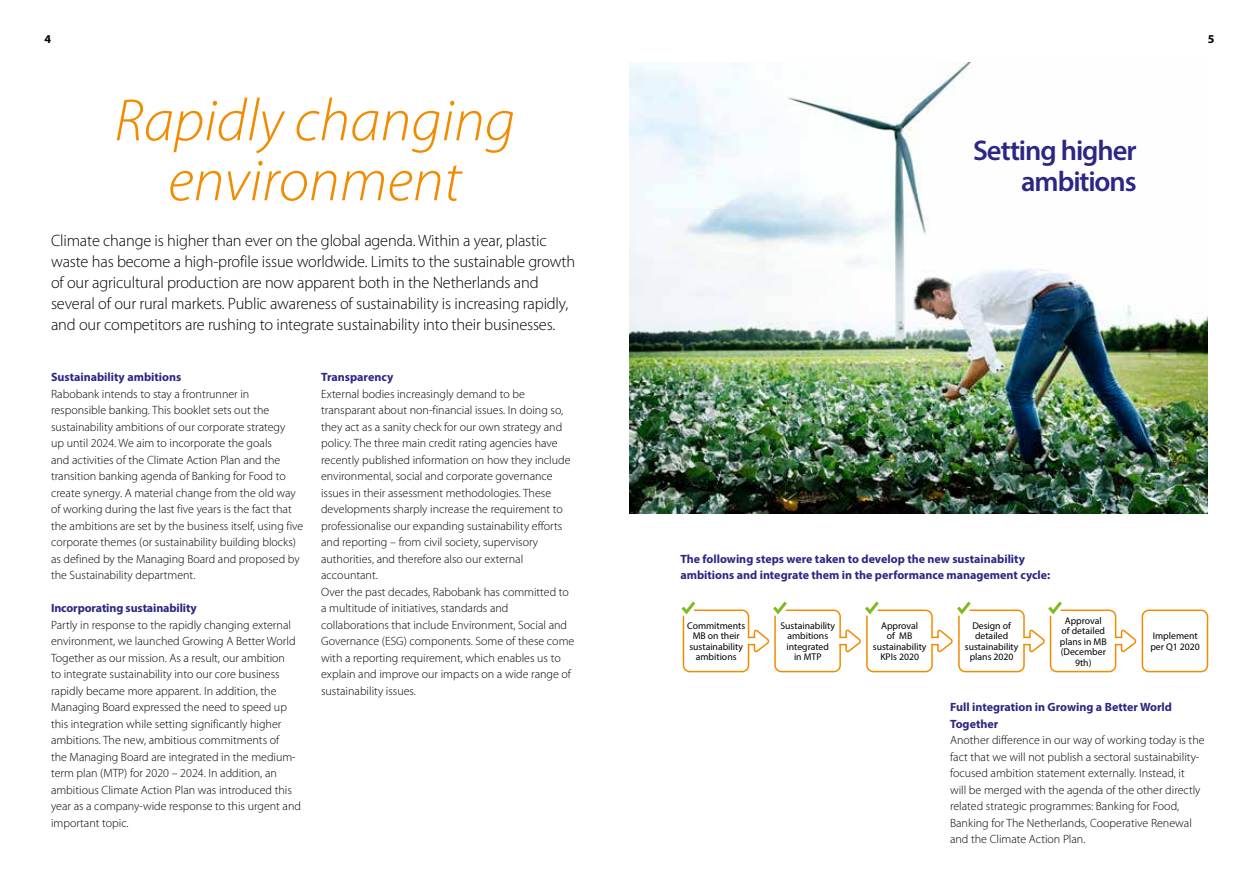
<style>
.page{position:relative;width:1259px;height:893px;background:#fff}
.page>*{position:absolute;margin:0;border:0;box-sizing:border-box;transform-origin:0 0}
.t1{font:italic 300 60px/60px "Myriad Pro";color:#f28b00;text-align:center}
.t2{font:600 28.5px/31.5px "Myriad Pro";letter-spacing:-.04em;color:#2c2684;text-align:right}
.t3{font:300 16.5px/21px "Myriad Pro";letter-spacing:-.01em;color:#000}
.t4{font:300 12px/16.5px "Myriad Pro";color:#000}
.t5{font:700 12px/16.5px "Myriad Pro";color:#2c2684}
.t6{font:700 12px "Myriad Pro";color:#000}
.t7{font:9.75px/10.5px "Myriad Pro";color:#000;text-align:center}
</style>
<div class="page">
<img style="left:629px;top:63px;width:579px;height:450px">
<svg style="left:749px;top:628px;width:21px;height:25px"></svg>
<div style="left:682px;top:609px;width:67px;height:63px;border:2px solid #f28b00;border-radius:6px"></div>
<svg style="left:1024px;top:628px;width:21px;height:25px"></svg>
<div style="left:958px;top:609px;width:66px;height:63px;border:2px solid #f28b00;border-radius:6px"></div>
<svg style="left:841px;top:629px;width:20px;height:24px"></svg>
<div style="left:774px;top:609px;width:67px;height:63px;border:2px solid #f28b00;border-radius:6px"></div>
<svg style="left:1116px;top:628px;width:21px;height:25px"></svg>
<div style="left:1049px;top:609px;width:67px;height:63px;border:2px solid #f28b00;border-radius:6px"></div>
<svg style="left:932px;top:628px;width:21px;height:25px"></svg>
<div style="left:866px;top:609px;width:66px;height:63px;border:2px solid #f28b00;border-radius:6px"></div>
<div style="left:1141px;top:609px;width:67px;height:63px;border:2px solid #f28b00;border-radius:6px"></div>
<svg style="left:681px;top:601px;width:17px;height:16px"></svg>
<svg style="left:957px;top:601px;width:17px;height:16px"></svg>
<svg style="left:1048px;top:601px;width:17px;height:16px"></svg>
<svg style="left:773px;top:601px;width:17px;height:16px"></svg>
<svg style="left:865px;top:601px;width:17px;height:16px"></svg>
<p class="t6" style="left:44px;top:31px;width:8px">4</p>
<p class="t6" style="left:1208px;top:31px;width:8px">5</p>
<h1 class="t1" style="left:114px;top:90px;width:402px">Rapidly changing environment</h1>
<p class="t3" style="left:51px;top:229px;width:525px">Climate change is higher than ever on the global agenda. Within a year, plastic waste has become a high-profile issue worldwide. Limits to the sustainable growth of our agricultural production are now apparent both in the Netherlands and several of our rural markets. Public awareness of sustainability is increasing rapidly, and our competitors are rushing to integrate sustainability into their businesses.</p>
<p class="t5" style="left:51px;top:368px;width:132px">Sustainability ambitions</p>
<p class="t4" style="left:51px;top:385px;width:254px">Rabobank intends to stay a frontrunner in responsible banking. This booklet sets out the sustainability ambitions of our corporate strategy<br>up until 2024. We aim to incorporate the goals<br>and activities of the Climate Action Plan and the transition banking agenda of Banking for Food to create synergy. A material change from the old way of working during the last five years is the fact that the ambitions are set by the business itself, using five corporate themes (or sustainability building blocks) as defined by the Managing Board and proposed by the Sustainability department.</p>
<p class="t5" style="left:51px;top:599px;width:147px">Incorporating sustainability</p>
<p class="t4" style="left:51px;top:616px;width:251px">Partly in response to the rapidly changing external environment, we launched Growing A Better World Together as our mission. As a result, our ambition<br>to integrate sustainability into our core business rapidly became more apparent. In addition, the Managing Board expressed the need to speed up this integration while setting significantly higher ambitions. The new, ambitious commitments of<br>the Managing Board are integrated in the medium&shy;term plan (MTP) for 2020 – 2024. In addition, an ambitious Climate Action Plan was introduced this year as a company-wide response to this urgent and important topic.</p>
<p class="t5" style="left:321px;top:368px;width:74px">Transparency</p>
<p class="t4" style="left:321px;top:385px;width:255px">External bodies increasingly demand to be transparant about non-financial issues. In doing so, they act as a sanity check for our own strategy and policy. The three main credit rating agencies have recently published information on how they include environmental, social and corporate governance issues in their assessment methodologies. These developments sharply increase the requirement to professionalise our expanding sustainability efforts and reporting – from civil society, supervisory authorities, and therefore also our external accountant.<br>Over the past decades, Rabobank has committed to a multitude of initiatives, standards and collaborations that include Environment, Social and Governance (ESG) components. Some of these come with a reporting requirement, which enables us to explain and improve our impacts on a wide range of sustainability issues.</p>
<h2 class="t2" style="left:973px;top:134px;width:165px">Setting higher ambitions</h2>
<p class="t5" style="left:680px;top:550px;width:371px">The following steps were taken to develop the new sustainability ambitions and integrate them in the performance management cycle:</p>
<p class="t7" style="left:780px;top:620px;width:56px">Sustainability ambitions integrated<br>in MTP</p>
<p class="t7" style="left:1060px;top:615px;width:48px">Approval of detailed plans in MB (December<br>9th)</p>
<p class="t7" style="left:687px;top:620px;width:60px">Commitments<br>MB on their sustainability ambitions</p>
<p class="t7" style="left:964px;top:620px;width:55px">Design of detailed sustainability plans 2020</p>
<p class="t7" style="left:873px;top:620px;width:55px">Approval<br>of MB sustainability<br>KPIs 2020</p>
<p class="t7" style="left:1150px;top:631px;width:51px;text-align:left">Implement per Q1 2020</p>
<p class="t5" style="left:950px;top:698px;width:223px">Full integration in Growing a Better World<br>Together</p>
<p class="t4" style="left:950px;top:732px;width:256px">Another difference in our way of working today is the fact that we will not publish a sectoral sustainability&shy;focused ambition statement externally. Instead, it<br>will be merged with the agenda of the other directly related strategic programmes: Banking for Food, Banking for The Netherlands, Cooperative Renewal and the Climate Action Plan.</p>
</div>
